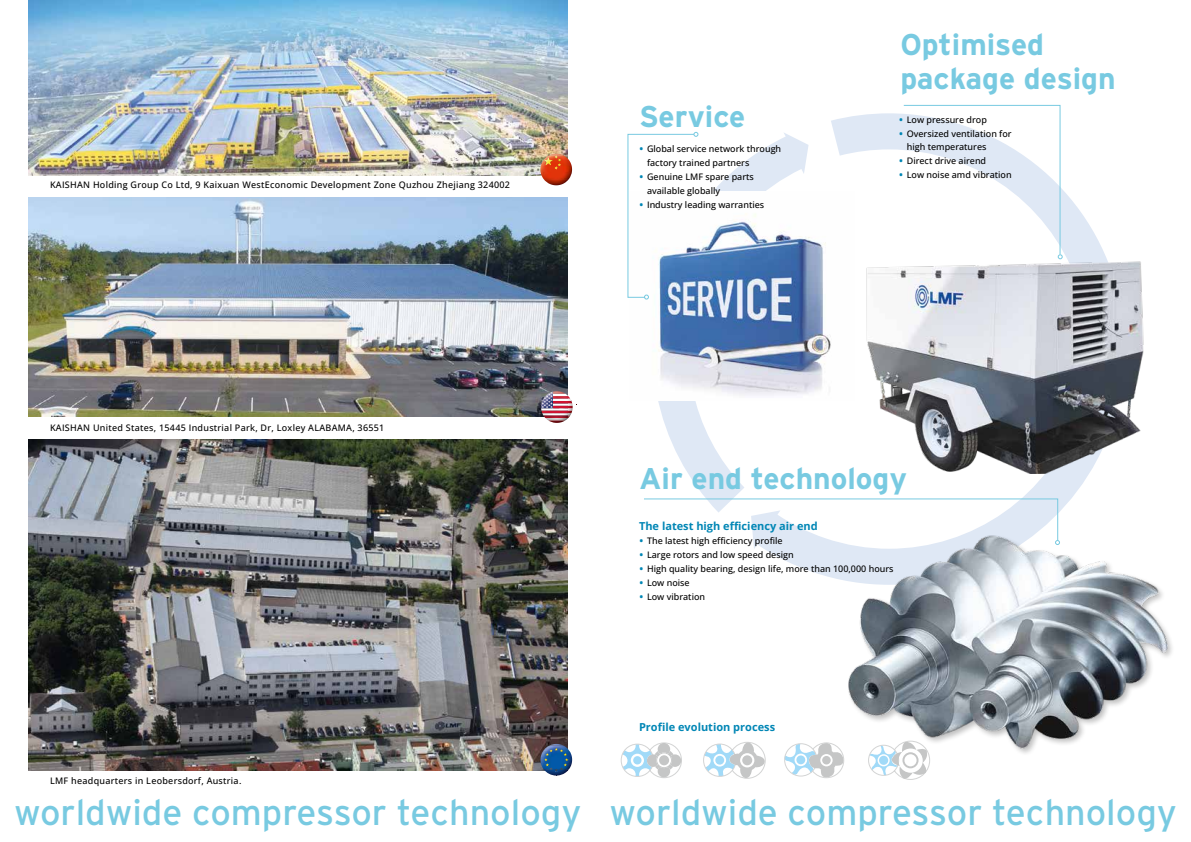
<style>
.page{position:relative;width:1191px;height:842px;background:#fff}
.page>*{position:absolute;margin:0;border:0;box-sizing:border-box;transform-origin:0 0}
.t1{font:36px "Interstate";color:#78cae1}
.t2{font:700 30px/34px "Interstate";color:#78cae1}
.t3{font:700 11px "Open Sans";color:#0086b5}
.t4{font:500 9px/14px "Open Sans";color:#000}
.t5{font:500 9px "Open Sans";letter-spacing:.03em;color:#000}
.s1{font-size:12px;color:#0086b5}
</style>
<div class="page">
<svg style="left:754px;top:474px;width:335px;height:107px"></svg>
<svg style="left:831px;top:113px;width:256px;height:109px"></svg>
<svg style="left:658px;top:133px;width:150px;height:365px"></svg>
<img style="left:28px;top:439px;width:539px;height:331px">
<img style="left:847px;top:519px;width:325px;height:235px">
<img style="left:658px;top:191px;width:197px;height:209px">
<svg style="left:621px;top:742px;width:61px;height:36px"></svg>
<svg style="left:703px;top:742px;width:62px;height:37px"></svg>
<svg style="left:868px;top:741px;width:62px;height:39px"></svg>
<svg style="left:784px;top:742px;width:60px;height:36px"></svg>
<svg style="left:902px;top:104px;width:160px;height:118px"></svg>
<svg style="left:627px;top:132px;width:71px;height:168px"></svg>
<svg style="left:644px;top:498px;width:416px;height:47px"></svg>
<img style="left:866px;top:222px;width:278px;height:252px">
<img style="left:28px;top:0;width:539px;height:176px">
<img style="left:28px;top:197px;width:539px;height:220px">
<svg style="left:540px;top:744px;width:28px;height:32px"></svg>
<svg style="left:543px;top:179px;width:12px;height:6px"></svg>
<img style="left:540px;top:155px;width:4px;height:14px">
<svg style="left:544px;top:154px;width:19px;height:16px"></svg>
<img style="left:545px;top:418px;width:23px;height:2px">
<img style="left:541px;top:411px;width:31px;height:5px">
<img style="left:541px;top:408px;width:31px;height:3px">
<img style="left:548px;top:420px;width:17px;height:3px">
<svg style="left:543px;top:416px;width:27px;height:2px"></svg>
<svg style="left:553px;top:391px;width:24px;height:18px"></svg>
<img style="left:541px;top:392px;width:12px;height:16px">
<p class="t5" style="left:50px;top:179px;width:461px">KAISHAN Holding Group Co Ltd, 9 Kaixuan WestEconomic Development Zone Quzhou Zhejiang 324002</p>
<p class="t5" style="left:50px;top:421px;width:336px">KAISHAN United States, 15445 Industrial Park, Dr, Loxley ALABAMA, 36551</p>
<p class="t5" style="left:50px;top:775px;width:193px">LMF headquarters in Leobersdorf, Austria.</p>
<h2 class="t2" style="left:639px;top:100px;width:108px">Service</h2>
<p class="t4" style="left:647px;top:141px;width:136px;text-indent:-8px"><span class="s1">•</span> Global service network through factory trained partners</p>
<p class="t4" style="left:647px;top:169px;width:108px;text-indent:-8px"><span class="s1">•</span> Genuine LMF spare parts available globally</p>
<p class="t4" style="left:639px;top:197px;width:127px"><span class="s1">•</span> Industry leading warranties</p>
<h2 class="t2" style="left:900px;top:27px;width:217px">Optimised package design</h2>
<p class="t4" style="left:898px;top:113px;width:90px"><span class="s1">•</span> Low pressure drop</p>
<p class="t4" style="left:906px;top:127px;width:106px;line-height:13px;text-indent:-8px"><span class="s1">•</span> Oversized ventilation for high temperatures</p>
<p class="t4" style="left:898px;top:154px;width:89px"><span class="s1">•</span> Direct drive airend</p>
<p class="t4" style="left:898px;top:168px;width:114px"><span class="s1">•</span> Low noise amd vibration</p>
<h2 class="t2" style="left:639px;top:461px;width:269px">Air end technology</h2>
<p class="t3" style="left:639px;top:519px;width:180px">The latest high efficiency air end</p>
<p class="t4" style="left:639px;top:534px;width:145px"><span class="s1">•</span> The latest high efficiency profile</p>
<p class="t4" style="left:639px;top:548px;width:156px"><span class="s1">•</span> Large rotors and low speed design</p>
<p class="t4" style="left:639px;top:562px;width:256px"><span class="s1">•</span> High quality bearing, design life, more than 100,000 hours</p>
<p class="t4" style="left:639px;top:576px;width:52px"><span class="s1">•</span> Low noise</p>
<p class="t4" style="left:639px;top:590px;width:68px"><span class="s1">•</span> Low vibration</p>
<p class="t3" style="left:639px;top:720px;width:138px">Profile evolution process</p>
<h1 class="t1" style="left:14px;top:793px;width:1164px">worldwide compressor technology worldwide compressor technology</h1>
</div>
